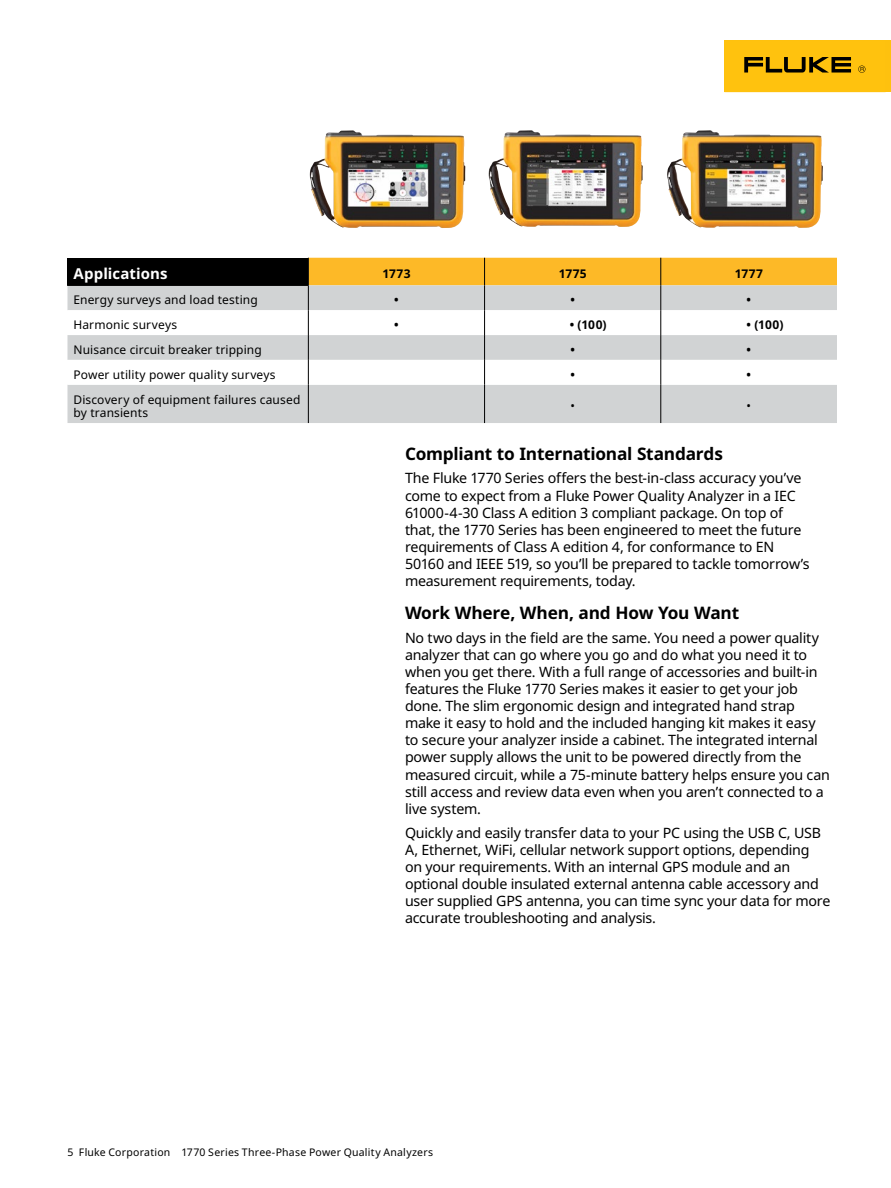
<style>
.page{position:relative;width:891px;height:1188px;background:#fff}
.page>*{position:absolute;margin:0;border:0;box-sizing:border-box;transform-origin:0 0}
.t1{font:700 17.25px "Noto Sans";letter-spacing:-.015em;color:#000}
.t2{font:700 15px "Noto Sans";letter-spacing:.005em;color:#fff}
.t3{font:14.25px/17.1px "Noto Sans";letter-spacing:-.015em;color:#000}
.t4{font:12px/13.5px "Noto Sans";letter-spacing:.01em;color:#000}
.t5{font:700 12px "Noto Sans";letter-spacing:.035em;color:#000}
.t6{font:10.5px "Noto Sans";letter-spacing:.02em;color:#000}
</style>
<div class="page">
<div style="left:724px;top:40px;width:167px;height:52px;background:#fec10e"></div>
<svg style="left:744px;top:57px;width:107px;height:16px"></svg>
<svg style="left:858px;top:66px;width:7px;height:7px"></svg>
<div style="left:68px;top:258px;width:240px;height:27px;background:#000"></div>
<div style="left:68px;top:286px;width:769px;height:137px;background:#d1d3d4"></div>
<svg style="left:68px;top:310px;width:240px;height:75px"></svg>
<svg style="left:308px;top:258px;width:529px;height:127px"></svg>
<hr style="left:308px;top:385px;width:1px;height:38px;background:#000">
<hr style="left:484px;top:385px;width:1px;height:38px;background:#000">
<hr style="left:661px;top:385px;width:1px;height:38px;background:#000">
<hr style="left:68px;top:285px;width:240px;height:1px;background:#000">
<img style="left:667px;top:130px;width:156px;height:98px">
<img style="left:310px;top:130px;width:155px;height:98px">
<img style="left:488px;top:130px;width:155px;height:97px">
<p class="t2" style="left:74px;top:263px;width:96px">Applications</p>
<p class="t5" style="left:382px;top:265px;width:30px">1773</p>
<p class="t5" style="left:559px;top:265px;width:29px">1775</p>
<p class="t5" style="left:735px;top:265px;width:30px">1777</p>
<p class="t4" style="left:74px;top:293px;width:186px">Energy surveys and load testing</p>
<p class="t5" style="left:394px;top:291px;width:6px">•</p>
<p class="t5" style="left:570px;top:291px;width:6px">•</p>
<p class="t5" style="left:747px;top:291px;width:6px">•</p>
<p class="t4" style="left:73px;top:318px;width:105px">Harmonic surveys</p>
<p class="t5" style="left:394px;top:316px;width:6px">•</p>
<p class="t5" style="left:570px;top:316px;width:38px">• (100)</p>
<p class="t5" style="left:747px;top:316px;width:38px">• (100)</p>
<p class="t4" style="left:73px;top:343px;width:190px">Nuisance circuit breaker tripping</p>
<p class="t5" style="left:570px;top:341px;width:6px">•</p>
<p class="t5" style="left:747px;top:341px;width:6px">•</p>
<p class="t4" style="left:73px;top:368px;width:204px">Power utility power quality surveys</p>
<p class="t5" style="left:570px;top:366px;width:6px">•</p>
<p class="t5" style="left:747px;top:366px;width:6px">•</p>
<p class="t4" style="left:73px;top:393px;width:228px">Discovery of equipment failures caused by transients</p>
<p class="t4" style="left:570px;top:399px;width:6px">•</p>
<p class="t4" style="left:747px;top:399px;width:6px">•</p>
<p class="t1" style="left:405px;top:441px;width:319px">Compliant to International Standards</p>
<p class="t3" style="left:405px;top:470px;width:406px">The Fluke 1770 Series offers the best-in-class accuracy you’ve come to expect from a Fluke Power Quality Analyzer in a IEC 61000-4-30 Class A edition 3 compliant package. On top of that, the 1770 Series has been engineered to meet the future requirements of Class A edition 4, for conformance to EN 50160 and IEEE 519, so you’ll be prepared to tackle tomorrow’s measurement requirements, today.</p>
<p class="t1" style="left:405px;top:600px;width:336px">Work Where, When, and How You Want</p>
<p class="t3" style="left:405px;top:629px;width:426px">No two days in the field are the same. You need a power quality analyzer that can go where you go and do what you need it to when you get there. With a full range of accessories and built-in features the Fluke 1770 Series makes it easier to get your job done. The slim ergonomic design and integrated hand strap make it easy to hold and the included hanging kit makes it easy to secure your analyzer inside a cabinet. The integrated internal power supply allows the unit to be powered directly from the measured circuit, while a 75-minute battery helps ensure you can still access and review data even when you aren’t connected to a live system.</p>
<p class="t3" style="left:405px;top:824px;width:427px">Quickly and easily transfer data to your PC using the USB C, USB A, Ethernet, WiFi, cellular network support options, depending<br>on your requirements. With an internal GPS module and an optional double insulated external antenna cable accessory and user supplied GPS antenna, you can time sync your data for more accurate troubleshooting and analysis.</p>
<p class="t6" style="left:68px;top:1145px;width:367px">5 Fluke Corporation 1770 Series Three-Phase Power Quality Analyzers</p>
</div>
